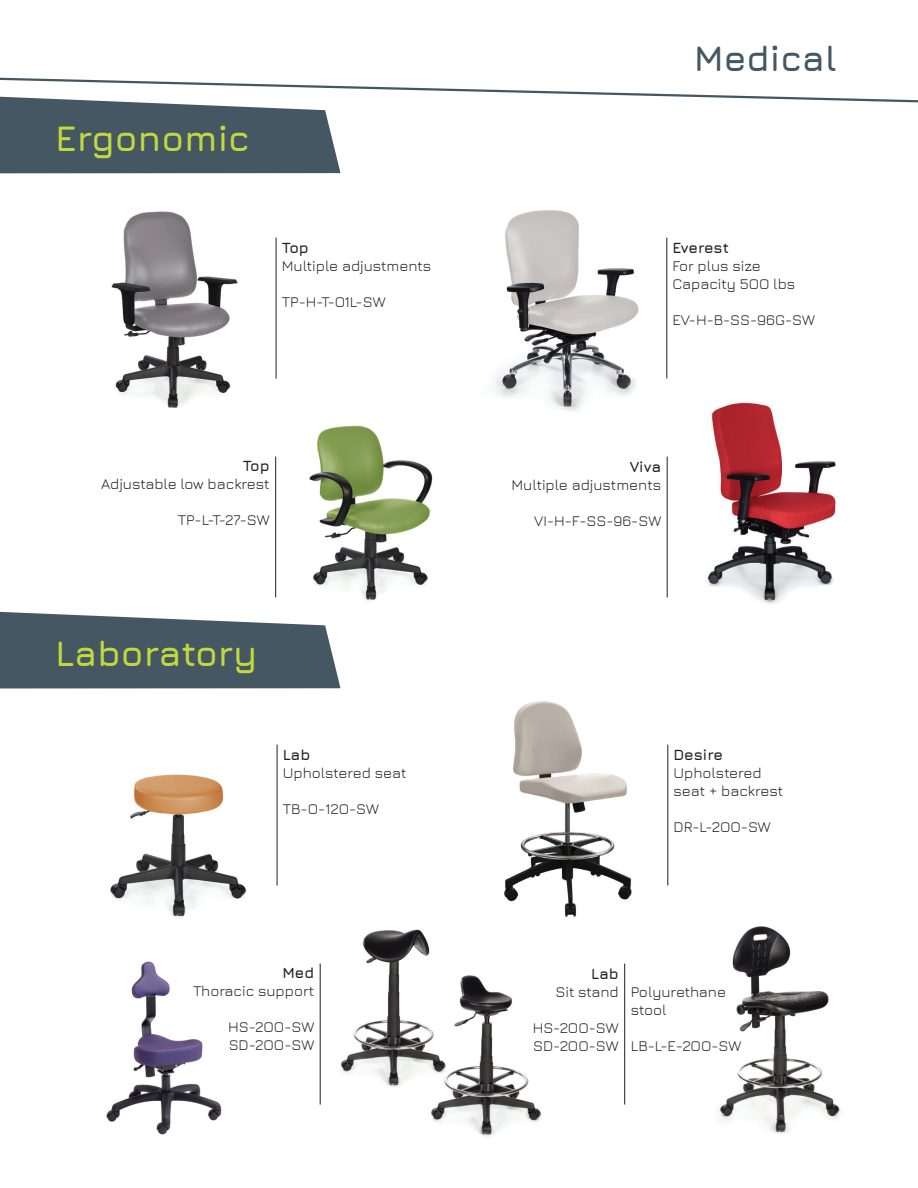
<style>
.page{position:relative;width:918px;height:1188px;background:#fff}
.page>*{position:absolute;margin:0;border:0;box-sizing:border-box;transform-origin:0 0}
.t1{font:700 36px "Jura";color:#c3d83d}
.t2{font:700 36px "Jura";color:#445762}
.t3{font:15px/18px "Jura";color:#231f20}
.t4{font:700 15px "Jura";color:#231f20}
</style>
<div class="page">
<svg style="left:0;top:612px;width:341px;height:76px"></svg>
<svg style="left:0;top:77px;width:918px;height:26px"></svg>
<img style="left:111px;top:211px;width:127px;height:197px">
<img style="left:494px;top:210px;width:145px;height:201px">
<img style="left:297px;top:425px;width:136px;height:191px">
<img style="left:110px;top:774px;width:136px;height:145px">
<img style="left:504px;top:701px;width:128px;height:216px">
<svg style="left:0;top:97px;width:341px;height:76px"></svg>
<hr style="left:276px;top:238px;width:1px;height:141px;background:#231f20">
<hr style="left:666px;top:238px;width:1px;height:141px;background:#231f20">
<hr style="left:275px;top:457px;width:1px;height:141px;background:#231f20">
<hr style="left:667px;top:457px;width:1px;height:141px;background:#231f20">
<hr style="left:277px;top:745px;width:1px;height:141px;background:#231f20">
<hr style="left:667px;top:745px;width:1px;height:141px;background:#231f20">
<img style="left:707px;top:402px;width:129px;height:202px">
<img style="left:340px;top:929px;width:90px;height:159px">
<img style="left:413px;top:963px;width:128px;height:174px">
<img style="left:719px;top:926px;width:122px;height:208px">
<hr style="left:320px;top:964px;width:1px;height:141px;background:#231f20">
<hr style="left:624px;top:964px;width:1px;height:141px;background:#231f20">
<img style="left:106px;top:961px;width:116px;height:174px">
<h1 class="t1" style="left:55px;top:125px;width:196px">Ergonomic</h1>
<p class="t4" style="left:282px;top:242px;width:28px">Top</p>
<p class="t3" style="left:282px;top:258px;width:151px">Multiple adjustments</p>
<p class="t3" style="left:282px;top:294px;width:105px">TP-H-T-O1L-SW</p>
<p class="t4" style="left:243px;top:460px;width:28px">Top</p>
<p class="t3" style="left:101px;top:476px;width:170px">Adjustable low backrest</p>
<p class="t3" style="left:178px;top:512px;width:93px">TP-L-T-27-SW</p>
<h1 class="t1" style="left:55px;top:640px;width:204px">Laboratory</h1>
<p class="t4" style="left:283px;top:749px;width:29px">Lab</p>
<p class="t3" style="left:283px;top:765px;width:125px">Upholstered seat</p>
<p class="t3" style="left:283px;top:801px;width:98px">TB-O-12O-SW</p>
<p class="t4" style="left:282px;top:967px;width:33px">Med</p>
<p class="t3" style="left:193px;top:983px;width:123px">Thoracic support</p>
<p class="t3" style="left:228px;top:1019px;width:87px">HS-2OO-SW<br>SD-2OO-SW</p>
<h1 class="t2" style="left:694px;top:46px;width:145px">Medical</h1>
<p class="t4" style="left:672px;top:242px;width:58px">Everest</p>
<p class="t3" style="left:672px;top:258px;width:124px">For plus size<br>Capacity 5OO lbs</p>
<p class="t3" style="left:672px;top:312px;width:144px">EV-H-B-SS-96G-SW</p>
<p class="t4" style="left:630px;top:461px;width:33px">Viva</p>
<p class="t3" style="left:512px;top:477px;width:151px">Multiple adjustments</p>
<p class="t3" style="left:534px;top:513px;width:128px">VI-H-F-SS-96-SW</p>
<p class="t4" style="left:674px;top:749px;width:51px">Desire</p>
<p class="t3" style="left:674px;top:765px;width:111px">Upholstered seat + backrest</p>
<p class="t3" style="left:674px;top:819px;width:99px">DR-L-2OO-SW</p>
<p class="t4" style="left:591px;top:968px;width:29px">Lab</p>
<p class="t3" style="left:555px;top:984px;width:65px">Sit stand</p>
<p class="t3" style="left:533px;top:1020px;width:87px">HS-2OO-SW<br>SD-2OO-SW</p>
<p class="t3" style="left:631px;top:984px;width:97px">Polyurethane stool</p>
<p class="t3" style="left:631px;top:1038px;width:112px">LB-L-E-2OO-SW</p>
</div>
